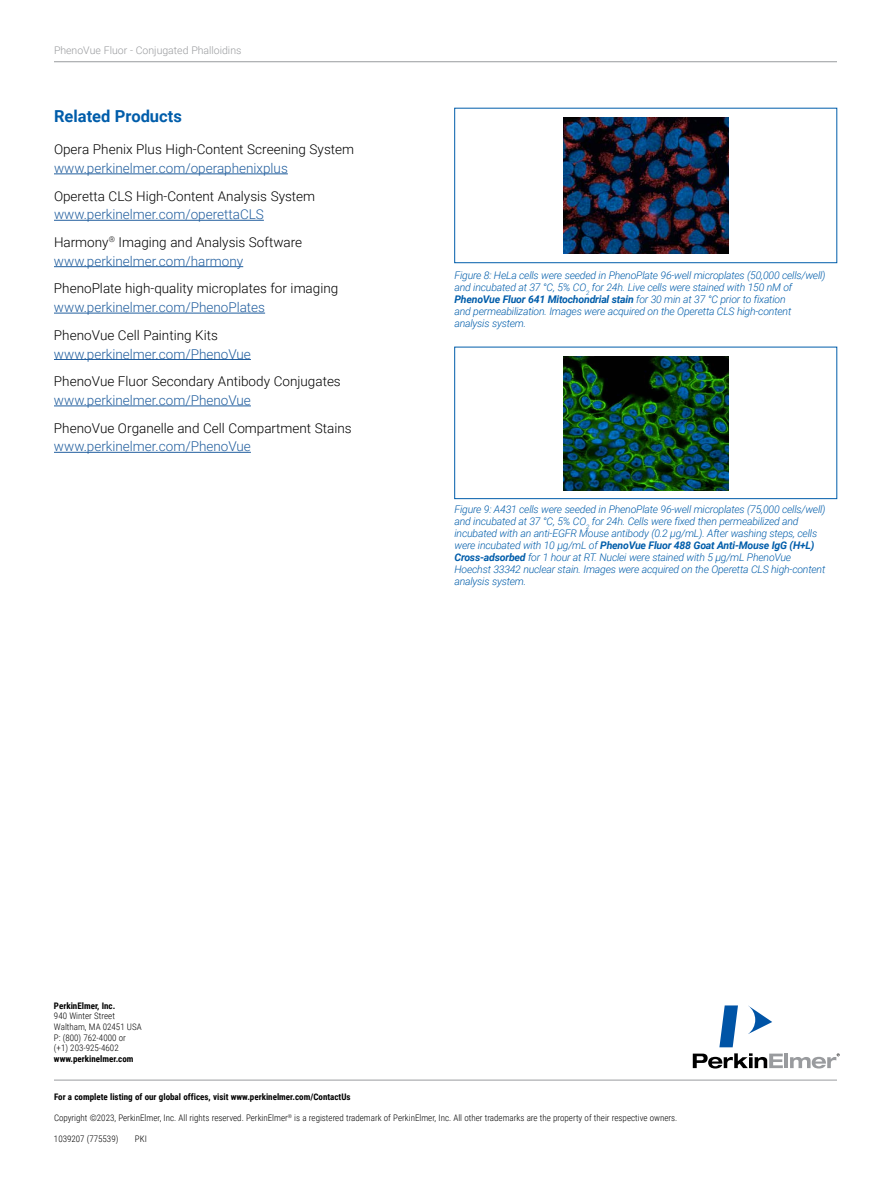
<style>
.page{position:relative;width:891px;height:1188px;background:#fff}
.page>*{position:absolute;margin:0;border:0;box-sizing:border-box;transform-origin:0 0}
.t1{font:700 16.5px "Roboto";color:#005daa}
.t2{font:300 13.5px/27.6px "Roboto";color:#000}
.t3{font:300 13.5px "Roboto";color:#215e9e}
.t4{font:italic 300 10.5px/12px "Roboto";letter-spacing:-.02em;color:#005daa}
.t5{font:300 10.5px "Roboto";color:#999b9e}
.t6{font:300 9px/10.5px "Roboto Condensed";color:#000}
.t7{font:700 9px "Roboto Condensed";color:#000}
.s1{color:#215e9e}
.s2{font-weight:700}
</style>
<div class="page">
<hr style="left:54px;top:1080px;width:783px;height:1px;background:#999b9e">
<svg style="left:693px;top:1053px;width:90px;height:16px"></svg>
<hr style="left:784px;top:1053px;width:4px;height:15px;background:#999b9e">
<svg style="left:748px;top:1006px;width:24px;height:28px"></svg>
<svg style="left:719px;top:1005px;width:19px;height:42px"></svg>
<svg style="left:790px;top:1053px;width:50px;height:16px"></svg>
<hr style="left:54px;top:61px;width:783px;height:1px;background:#999b9e">
<img style="left:563px;top:117px;width:165px;height:137px">
<div style="left:454px;top:108px;width:383px;height:155px;border:1px solid #005daa"></div>
<img style="left:563px;top:357px;width:165px;height:134px">
<div style="left:454px;top:347px;width:383px;height:152px;border:1px solid #005daa"></div>
<hr style="left:54px;top:174px;width:234px;height:1px;background:#215e9e">
<hr style="left:54px;top:220px;width:210px;height:1px;background:#215e9e">
<hr style="left:54px;top:266px;width:189px;height:1px;background:#215e9e">
<hr style="left:54px;top:313px;width:211px;height:1px;background:#215e9e">
<hr style="left:54px;top:359px;width:197px;height:1px;background:#215e9e">
<hr style="left:54px;top:406px;width:197px;height:1px;background:#215e9e">
<hr style="left:54px;top:452px;width:197px;height:1px;background:#215e9e">
<p class="t5" style="left:54px;top:43px;width:189px">PhenoVue Fluor - Conjugated Phalloidins</p>
<h1 class="t1" style="left:54px;top:104px;width:129px">Related Products</h1>
<p class="t2" style="left:54px;top:135px;width:302px">Opera Phenix Plus High-Content Screening System</p>
<p class="t3" style="left:54px;top:159px;width:235px">www.perkinelmer.com/operaphenixplus</p>
<p class="t2" style="left:54px;top:181px;width:263px">Operetta CLS High-Content Analysis System</p>
<p class="t2" style="left:54px;top:200px;width:250px"><span class="s1">www.perkinelmer.com/operettaCLS<br></span>Harmony<sup>®</sup> Imaging and Analysis Software</p>
<p class="t3" style="left:54px;top:251px;width:191px">www.perkinelmer.com/harmony</p>
<p class="t2" style="left:54px;top:274px;width:286px">PhenoPlate high-quality microplates for imaging</p>
<p class="t3" style="left:54px;top:298px;width:213px">www.perkinelmer.com/PhenoPlates</p>
<p class="t2" style="left:54px;top:321px;width:165px">PhenoVue Cell Painting Kits</p>
<p class="t3" style="left:54px;top:344px;width:198px">www.perkinelmer.com/PhenoVue</p>
<p class="t2" style="left:54px;top:367px;width:288px">PhenoVue Fluor Secondary Antibody Conjugates</p>
<p class="t3" style="left:54px;top:391px;width:198px">www.perkinelmer.com/PhenoVue</p>
<p class="t2" style="left:54px;top:413px;width:299px">PhenoVue Organelle and Cell Compartment Stains</p>
<p class="t3" style="left:54px;top:437px;width:198px">www.perkinelmer.com/PhenoVue</p>
<p class="t4" style="left:454px;top:269px;width:373px">Figure 8: HeLa cells were seeded in PhenoPlate 96-well microplates (50,000 cells/well) and incubated at 37 °C, 5% CO<sub>2</sub> for 24h. Live cells were stained with 150 nM of <span class="s2">PhenoVue Fluor 641 Mitochondrial stain</span> for 30 min at 37 °C prior to fixation<br>and permeabilization. Images were acquired on the Operetta CLS high-content analysis system.</p>
<p class="t4" style="left:454px;top:503px;width:373px">Figure 9: A431 cells were seeded in PhenoPlate 96-well microplates (75,000 cells/well) and incubated at 37 °C, 5% CO<sub>2</sub> for 24h. Cells were fixed then permeabilized and incubated with an anti-EGFR Mouse antibody (0.2 µg/mL). After washing steps, cells were incubated with 10 µg/mL of <span class="s2">PhenoVue Fluor 488 Goat Anti-Mouse IgG (H+L)<br>Cross-adsorbed</span> for 1 hour at RT. Nuclei were stained with 5 µg/mL PhenoVue Hoechst 33342 nuclear stain. Images were acquired on the Operetta CLS high-content analysis system.</p>
<p class="t7" style="left:54px;top:999px;width:63px">PerkinElmer, Inc.</p>
<p class="t6" style="left:54px;top:1011px;width:89px">940 Winter Street<br>Waltham, MA 02451 USA<br>P: (800) 762-4000 or (+1) 203-925-4602</p>
<p class="t7" style="left:54px;top:1052px;width:81px">www.perkinelmer.com</p>
<p class="t7" style="left:54px;top:1090px;width:298px">For a complete listing of our global offices, visit www.perkinelmer.com/ContactUs</p>
<p class="t6" style="left:54px;top:1112px;width:625px">Copyright ©2023, PerkinElmer, Inc. All rights reserved. PerkinElmer<sup>®</sup> is a registered trademark of PerkinElmer, Inc. All other trademarks are the property of their respective owners.</p>
<p class="t6" style="left:54px;top:1133px;width:66px">1039207 (775539)</p>
<p class="t6" style="left:135px;top:1133px;width:13px">PKI</p>
</div>
